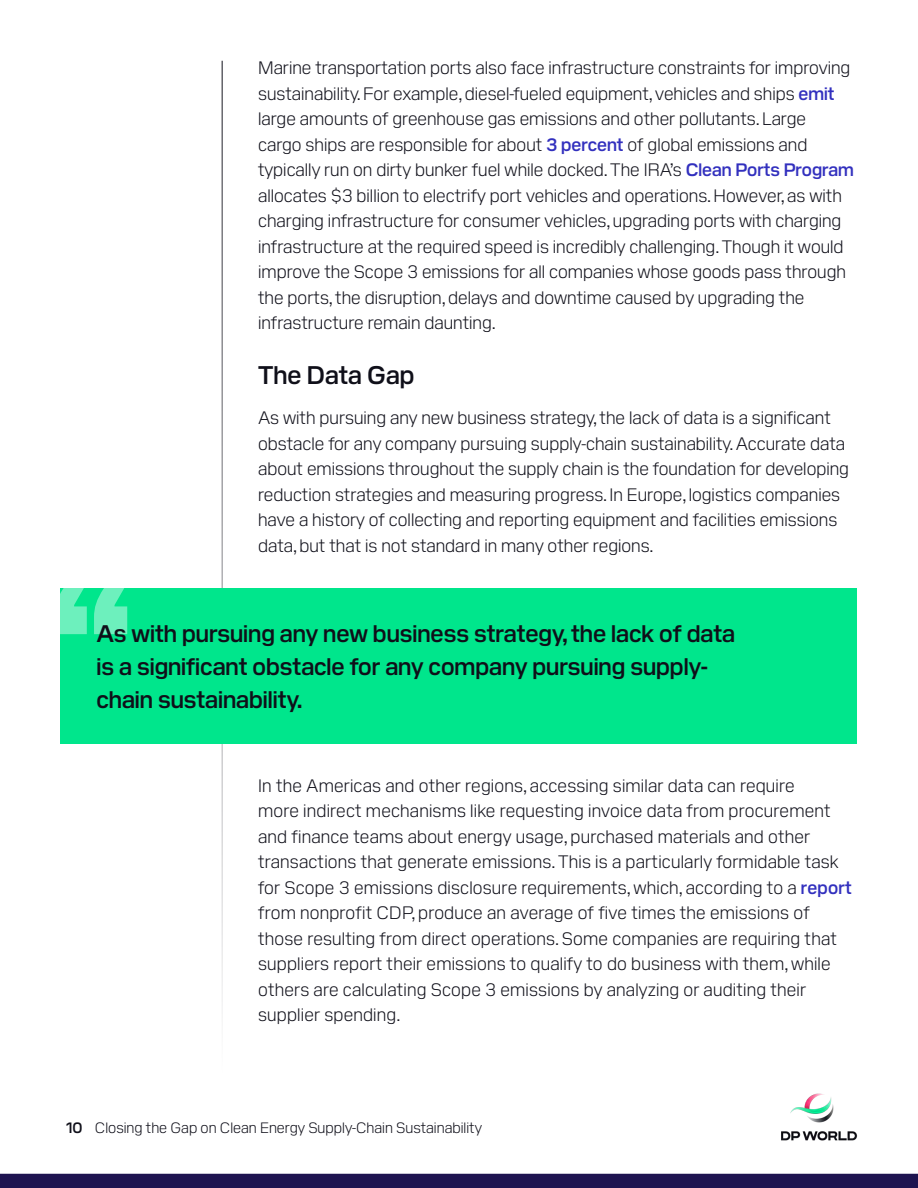
<style>
.page{position:relative;width:918px;height:1188px;background:#fff}
.page>*{position:absolute;margin:0;border:0;box-sizing:border-box;transform-origin:0 0}
.t1{font:800 153px "Pilat Wide";color:#fff}
.t2{font:600 25.5px "Pilat";color:#0f0f19}
.t3{font:600 24px/33px "Pilat";color:#0f0f19}
.t4{font:300 18px/25.5px "Pilat";color:#0f0f19}
.t5{font:300 15px "Pilat";color:#0f0f19}
.s1{font-weight:600;color:#3230be}
.s2{font-weight:600}
</style>
<div class="page">
<div style="left:0;top:1174px;width:918px;height:14px;background:#1e1450"></div>
<img style="left:781px;top:1093px;width:76px;height:48px">
<hr style="left:222px;top:61px;width:1px;height:1012px;background:#0f0f19">
<div style="left:61px;top:588px;width:796px;height:156px;background:#00e68c"></div>
<p class="t4" style="left:258px;top:54px;width:597px">Marine transportation ports also face infrastructure constraints for improving sustainability. For example, diesel-fueled equipment, vehicles and ships <span class="s1">emit </span>large amounts of greenhouse gas emissions and other pollutants. Large cargo ships are responsible for about <span class="s1">3 percent</span> of global emissions and typically run on dirty bunker fuel while docked. The IRA’s <span class="s1">Clean Ports Program </span>allocates $3 billion to electrify port vehicles and operations. However, as with charging infrastructure for consumer vehicles, upgrading ports with charging infrastructure at the required speed is incredibly challenging. Though it would improve the Scope 3 emissions for all companies whose goods pass through the ports, the disruption, delays and downtime caused by upgrading the infrastructure remain daunting.</p>
<h2 class="t2" style="left:258px;top:356px;width:158px">The Data Gap</h2>
<p class="t4" style="left:258px;top:404px;width:592px">As with pursuing any new business strategy, the lack of data is a significant obstacle for any company pursuing supply-chain sustainability. Accurate data about emissions throughout the supply chain is the foundation for developing reduction strategies and measuring progress. In Europe, logistics companies have a history of collecting and reporting equipment and facilities emissions data, but that is not standard in many other regions.</p>
<h1 class="t1" style="left:46px;top:527px;width:90px">“</h1>
<h3 class="t3" style="left:96px;top:615px;width:640px">As with pursuing any new business strategy, the lack of data is a significant obstacle for any company pursuing supply&shy;chain sustainability.</h3>
<p class="t4" style="left:258px;top:771px;width:595px">In the Americas and other regions, accessing similar data can require<br>more indirect mechanisms like requesting invoice data from procurement and finance teams about energy usage, purchased materials and other transactions that generate emissions. This is a particularly formidable task for Scope 3 emissions disclosure requirements, which, according to a <span class="s1">report </span>from nonprofit CDP, produce an average of five times the emissions of those resulting from direct operations. Some companies are requiring that suppliers report their emissions to qualify to do business with them, while others are calculating Scope 3 emissions by analyzing or auditing their supplier spending.</p>
<p class="t5" style="left:66px;top:1116px;width:417px"><span class="s2">10</span> Closing the Gap on Clean Energy Supply-Chain Sustainability</p>
</div>
